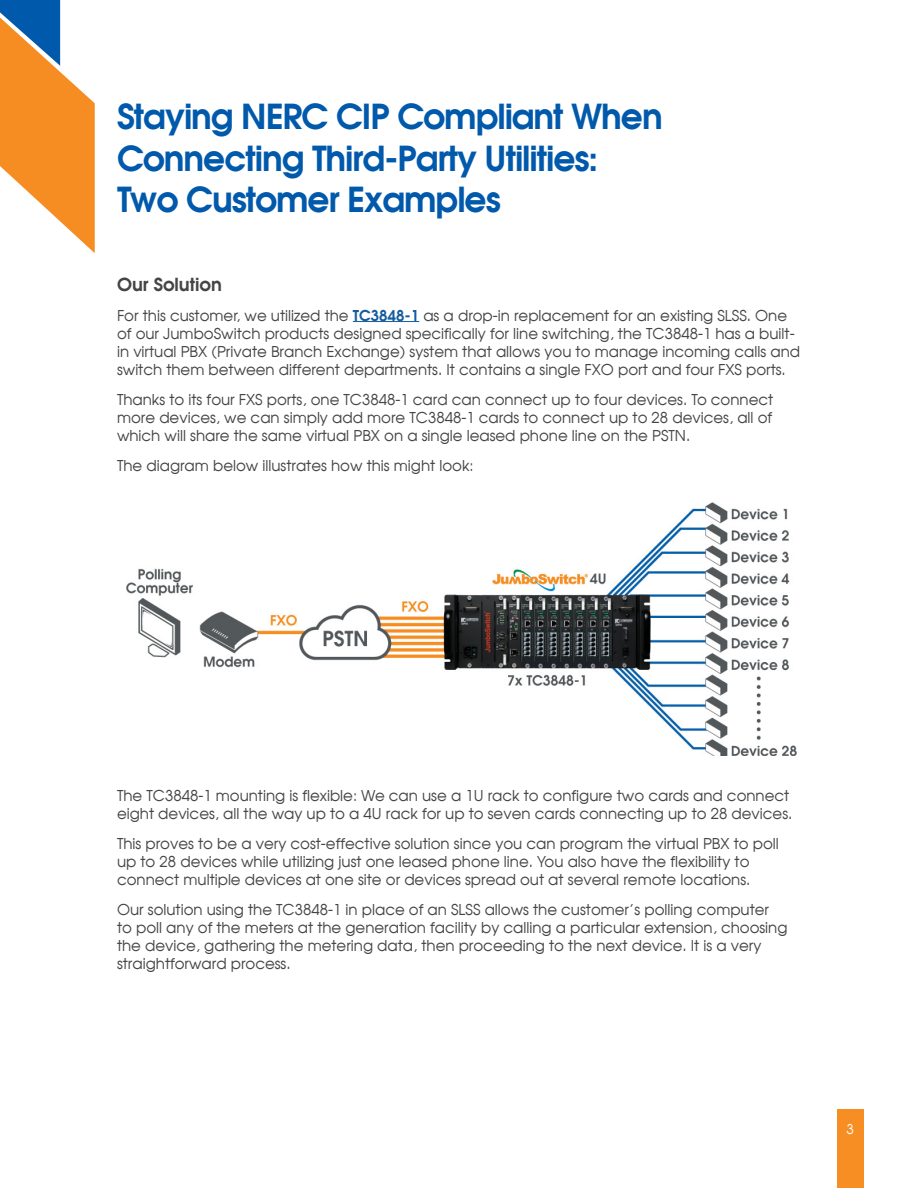
<style>
.page{position:relative;width:918px;height:1188px;background:#fff}
.page>*{position:absolute;margin:0;border:0;box-sizing:border-box;transform-origin:0 0}
.t1{font:700 34.5px/41.4px "Avalon";letter-spacing:-.03em;color:#0059ab}
.t2{font:700 18px "Avalon";color:#454547}
.t3{font:15px/18px "Avalon Plain";color:#454547}
.t4{font:13.5px "Avalon Plain";color:#fff}
.s1{font-family:"Avalon";font-weight:700;color:#175d9e}
</style>
<div class="page">
<svg style="left:0;top:0;width:95px;height:253px"></svg>
<div style="left:837px;top:1110px;width:27px;height:78px;background:#f68e23"></div>
<hr style="left:353px;top:321px;width:66px;height:1px;background:#175d9e">
<img style="left:126px;top:502px;width:671px;height:254px">
<p class="t1" style="left:117px;top:95px;width:547px">Staying NERC CIP Compliant When<br>Connecting Third-Party Utilities:</p>
<p class="t1" style="left:117px;top:178px;width:385px">Two Customer Examples</p>
<p class="t2" style="left:117px;top:272px;width:106px">Our Solution</p>
<p class="t3" style="left:117px;top:306px;width:685px">For this customer, we utilized the <span class="s1">TC3848-1</span> as a drop-in replacement for an existing SLSS. One of our JumboSwitch products designed specifically for line switching, the TC3848-1 has a built&shy;in virtual PBX (Private Branch Exchange) system that allows you to manage incoming calls and switch them between different departments. It contains a single FXO port and four FXS ports.</p>
<p class="t3" style="left:117px;top:390px;width:658px;text-align:justify">Thanks to its four FXS ports, one TC3848-1 card can connect up to four devices. To connect more devices, we can simply add more TC3848-1 cards to connect up to 28 devices, all of which will share the same virtual PBX on a single leased phone line on the PSTN.</p>
<p class="t3" style="left:117px;top:456px;width:358px">The diagram below illustrates how this might look:</p>
<p class="t3" style="left:117px;top:786px;width:677px">The TC3848-1 mounting is flexible: We can use a 1U rack to configure two cards and connect eight devices, all the way up to a 4U rack for up to seven cards connecting up to 28 devices.</p>
<p class="t3" style="left:117px;top:834px;width:663px">This proves to be a very cost-effective solution since you can program the virtual PBX to poll up to 28 devices while utilizing just one leased phone line. You also have the flexibility to connect multiple devices at one site or devices spread out at several remote locations.</p>
<p class="t3" style="left:117px;top:900px;width:672px">Our solution using the TC3848-1 in place of an SLSS allows the customer’s polling computer to poll any of the meters at the generation facility by calling a particular extension, choosing the device, gathering the metering data, then proceeding to the next device. It is a very straightforward process.</p>
<p class="t4" style="left:847px;top:1121px;width:9px">3</p>
</div>
